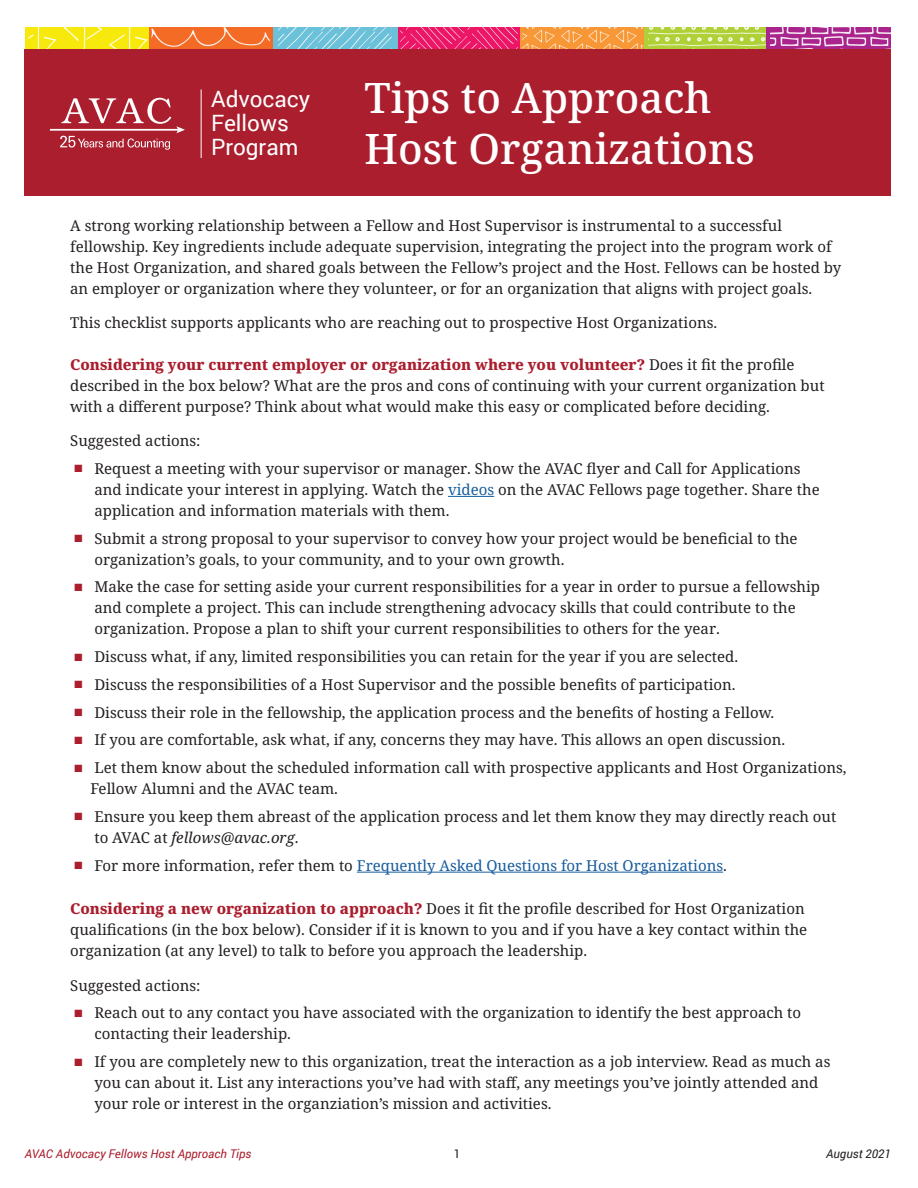
<style>
.page{position:relative;width:918px;height:1188px;background:#fff}
.page>*{position:absolute;margin:0;border:0;box-sizing:border-box;transform-origin:0 0}
.Rock_Head{font:500 42px/50.4px "Noto Serif";color:#fff}
.Rock_Head-2{font:22.5px/24px "Roboto";color:#fff}
.AFP_Bullets{font:15px/21px "Noto Serif";color:#231f20}
.AFP_Body{font:15px/21px "Noto Serif";color:#231f20}
.AFP_Bullets-2{font:15px "Noto Serif";color:#175d9e}
.Body{font:italic 12px "Roboto";color:#aa1e2e}
.Body-2{font:italic 12px "Roboto";color:#231f20}
.Body-3{font:12px "Roboto";color:#231f20}
.s1{font-weight:800;color:#aa1e2e}
.s2{color:#aa1e2e}
.s3{color:#175d9e}
.s4{font-style:italic}
.s5{color:#231f20}
</style>
<div class="page">
<hr style="left:448px;top:496px;width:46px;height:1px;background:#175d9e">
<hr style="left:357px;top:872px;width:366px;height:1px;background:#175d9e">
<div style="left:25px;top:49px;width:866px;height:146px;background:#aa1e2e"></div>
<svg style="left:50px;top:98px;width:135px;height:52px"></svg>
<hr style="left:201px;top:89px;width:1px;height:69px;background:#fff">
<img style="left:27px;top:27px;width:864px;height:22px">
<p class="Rock_Head-2" style="left:211px;top:87px;width:100px">Advocacy<br>Fellows<br>Program</p>
<p class="Rock_Head" style="left:364px;top:74px;width:392px">Tips to Approach<br>Host Organizations</p>
<p class="AFP_Body" style="left:70px;top:215px;width:773px">A strong working relationship between a Fellow and Host Supervisor is instrumental to a successful fellowship. Key ingredients include adequate supervision, integrating the project into the program work of the Host Organization, and shared goals between the Fellow’s project and the Host. Fellows can be hosted by an employer or organization where they volunteer, or for an organization that aligns with project goals.</p>
<p class="AFP_Body" style="left:70px;top:313px;width:649px">This checklist supports applicants who are reaching out to prospective Host Organizations.</p>
<p class="AFP_Body" style="left:70px;top:354px;width:756px"><span class="s1">Considering your current employer or organization where you volunteer?</span> Does it fit the profile described in the box below? What are the pros and cons of continuing with your current organization but with a different purpose? Think about what would make this easy or complicated before deciding.</p>
<p class="AFP_Bullets" style="left:70px;top:431px;width:132px">Suggested actions:</p>
<p class="AFP_Bullets" style="left:94px;top:458px;width:727px;text-indent:-20px"><span class="s2">■</span> Request a meeting with your supervisor or manager. Show the AVAC flyer and Call for Applications and indicate your interest in applying. Watch the <span class="s3">videos</span> on the AVAC Fellows page together. Share the application and information materials with them.</p>
<p class="AFP_Bullets" style="left:94px;top:528px;width:705px;text-indent:-20px"><span class="s2">■</span> Submit a strong proposal to your supervisor to convey how your project would be beneficial to the organization’s goals, to your community, and to your own growth.</p>
<p class="AFP_Bullets" style="left:94px;top:577px;width:727px;text-indent:-20px"><span class="s2">■</span> Make the case for setting aside your current responsibilities for a year in order to pursue a fellowship and complete a project. This can include strengthening advocacy skills that could contribute to the organization. Propose a plan to shift your current responsibilities to others for the year.</p>
<p class="AFP_Bullets" style="left:74px;top:647px;width:665px"><span class="s2">■</span> Discuss what, if any, limited responsibilities you can retain for the year if you are selected.</p>
<p class="AFP_Bullets" style="left:74px;top:674px;width:663px"><span class="s2">■</span> Discuss the responsibilities of a Host Supervisor and the possible benefits of participation.</p>
<p class="AFP_Bullets" style="left:74px;top:702px;width:701px"><span class="s2">■</span> Discuss their role in the fellowship, the application process and the benefits of hosting a Fellow.</p>
<p class="AFP_Bullets" style="left:74px;top:730px;width:712px"><span class="s2">■</span> If you are comfortable, ask what, if any, concerns they may have. This allows an open discussion.</p>
<p class="AFP_Bullets" style="left:90px;top:758px;width:758px;text-indent:-16px"><span class="s2">■</span> Let them know about the scheduled information call with prospective applicants and Host Organizations,<br>Fellow Alumni and the AVAC team.</p>
<p class="AFP_Bullets" style="left:94px;top:806px;width:743px;text-indent:-20px"><span class="s2">■</span> Ensure you keep them abreast of the application process and let them know they may directly reach out to AVAC at <span class="s4">fellows@avac.org</span>.</p>
<p class="AFP_Bullets-2" style="left:74px;top:855px;width:654px"><span class="s2">■</span> <span class="s5">For more information, refer them to</span> Frequently Asked Questions for Host Organizations<span class="s5">.</span></p>
<p class="AFP_Body" style="left:70px;top:899px;width:739px"><span class="s1">Considering a new organization to approach?</span> Does it fit the profile described for Host Organization qualifications (in the box below). Consider if it is known to you and if you have a key contact within the organization (at any level) to talk to before you approach the leadership.</p>
<p class="AFP_Bullets" style="left:70px;top:975px;width:132px">Suggested actions:</p>
<p class="AFP_Bullets" style="left:94px;top:1003px;width:708px;text-indent:-20px"><span class="s2">■</span> Reach out to any contact you have associated with the organization to identify the best approach to contacting their leadership.</p>
<p class="AFP_Bullets" style="left:94px;top:1052px;width:738px;text-indent:-20px"><span class="s2">■</span> If you are completely new to this organization, treat the interaction as a job interview. Read as much as you can about it. List any interactions you’ve had with staff, any meetings you’ve jointly attended and your role or interest in the organziation’s mission and activities.</p>
<p class="Body" style="left:25px;top:1145px;width:228px">AVAC Advocacy Fellows Host Approach Tips</p>
<p class="Body-3" style="left:454px;top:1145px;width:8px">1</p>
<p class="Body-2" style="left:826px;top:1145px;width:66px">August 2021</p>
</div>
